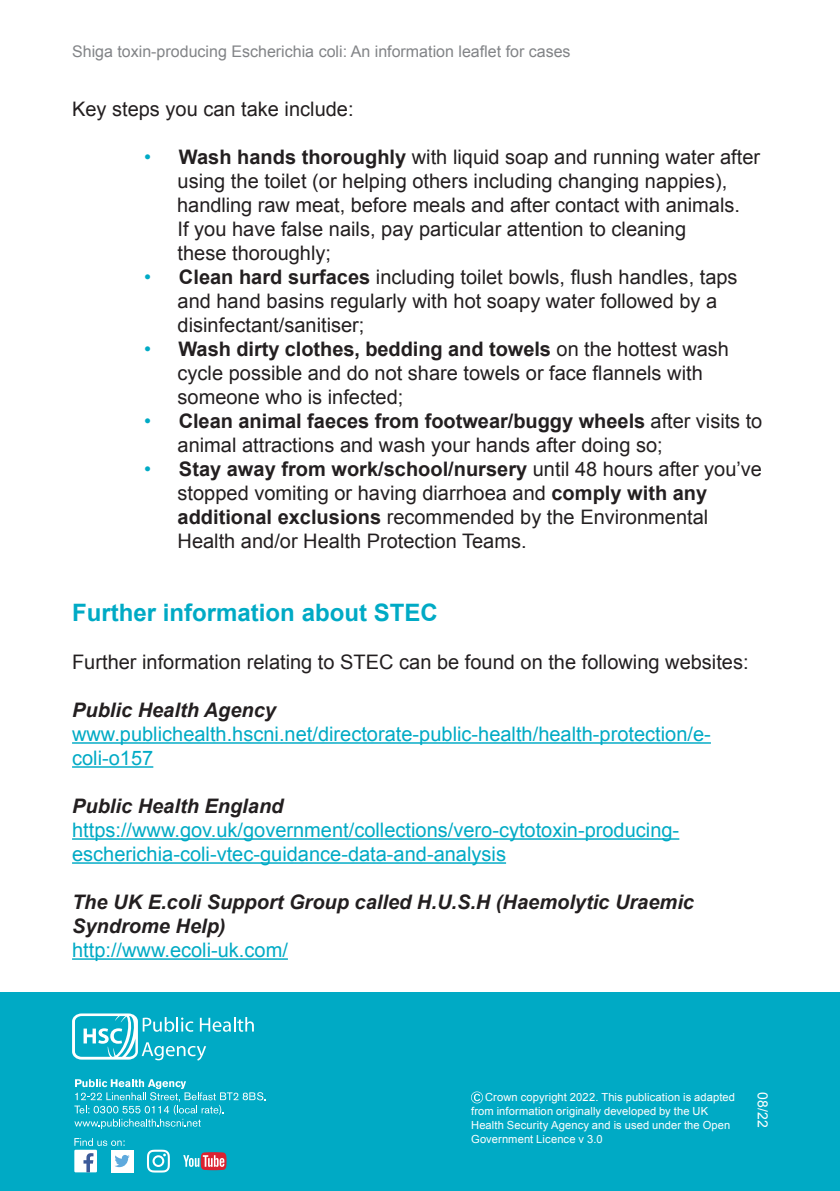
<style>
.page{position:relative;width:840px;height:1191px;background:#fff}
.page>*{position:absolute;margin:0;border:0;box-sizing:border-box;transform-origin:0 0}
.t1{font:700 24px "Arial";color:#00aac5}
.t2{font:20px/24px "Arial";color:#231f20}
.t3{font:20px/24px "Arial";color:#00aac5}
.t4{font:italic 700 20px/24px "Arial";color:#231f20}
.t5{font:16px "Arial";color:#828487}
.Body{font:14px "Arial";color:#fff}
.Body-2{font:11.2px/14px "Arial";letter-spacing:.01em;color:#fff}
.s1{color:#00aac5}
.s2{font-weight:700}
</style>
<div class="page">
<hr style="left:72px;top:742px;width:638px;height:1px;background:#00aac5">
<hr style="left:72px;top:766px;width:81px;height:1px;background:#00aac5">
<hr style="left:72px;top:838px;width:607px;height:1px;background:#00aac5">
<hr style="left:72px;top:862px;width:434px;height:1px;background:#00aac5">
<hr style="left:72px;top:958px;width:216px;height:1px;background:#00aac5">
<div style="left:0;top:992px;width:839px;height:199px;background:#00aac5"></div>
<svg style="left:471px;top:1091px;width:11px;height:12px"></svg>
<svg style="left:72px;top:1013px;width:182px;height:47px"></svg>
<svg style="left:74px;top:1079px;width:191px;height:50px"></svg>
<div style="left:110px;top:1149px;width:23px;height:23px;background:#fff"></div>
<svg style="left:114px;top:1155px;width:16px;height:12px"></svg>
<div style="left:74px;top:1149px;width:23px;height:23px;background:#fff"></div>
<svg style="left:83px;top:1153px;width:10px;height:19px"></svg>
<svg style="left:183px;top:1152px;width:43px;height:18px"></svg>
<svg style="left:74px;top:1138px;width:50px;height:8px"></svg>
<svg style="left:147px;top:1149px;width:23px;height:23px"></svg>
<p class="t5" style="left:72px;top:41px;width:500px">Shiga toxin-producing Escherichia coli: An information leaflet for cases</p>
<p class="t2" style="left:72px;top:97px;width:283px">Key steps you can take include:</p>
<p class="t2" style="left:177px;top:145px;width:584px;text-indent:-33px"><span class="s1">•</span> <span class="s2">Wash hands thoroughly</span> with liquid soap and running water after using the toilet (or helping others including changing nappies), handling raw meat, before meals and after contact with animals.<br>If you have false nails, pay particular attention to cleaning<br>these thoroughly;</p>
<p class="t2" style="left:177px;top:265px;width:561px;text-indent:-33px"><span class="s1">•</span> <span class="s2">Clean hard surfaces</span> including toilet bowls, flush handles, taps and hand basins regularly with hot soapy water followed by a disinfectant/sanitiser;</p>
<p class="t2" style="left:177px;top:337px;width:552px;text-indent:-33px"><span class="s1">•</span> <span class="s2">Wash dirty clothes, bedding and towels</span> on the hottest wash cycle possible and do not share towels or face flannels with someone who is infected;</p>
<p class="t2" style="left:177px;top:409px;width:586px;text-indent:-33px"><span class="s1">•</span> <span class="s2">Clean animal faeces from footwear/buggy wheels</span> after visits to animal attractions and wash your hands after doing so;</p>
<p class="t2" style="left:177px;top:457px;width:585px;text-indent:-33px"><span class="s1">•</span> <span class="s2">Stay away from work/school/nursery</span> until 48 hours after you’ve stopped vomiting or having diarrhoea and <span class="s2">comply with any additional exclusions</span> recommended by the Environmental Health and/or Health Protection Teams.</p>
<p class="t1" style="left:72px;top:596px;width:367px">Further information about STEC</p>
<p class="t2" style="left:72px;top:650px;width:677px">Further information relating to STEC can be found on the following websites:</p>
<p class="t4" style="left:72px;top:698px;width:205px">Public Health Agency</p>
<p class="t3" style="left:72px;top:722px;width:640px">www.publichealth.hscni.net/directorate-public-health/health-protection/e&shy;coli-o157</p>
<p class="t4" style="left:72px;top:794px;width:213px">Public Health England</p>
<p class="t3" style="left:72px;top:818px;width:608px">https://www.gov.uk/government/collections/vero-cytotoxin-producing&shy;escherichia-coli-vtec-guidance-data-and-analysis</p>
<p class="t4" style="left:72px;top:890px;width:623px">The UK E.coli Support Group called H.U.S.H (Haemolytic Uraemic<br>Syndrome Help)</p>
<p class="t3" style="left:72px;top:938px;width:217px">http://www.ecoli-uk.com/</p>
<p class="Body-2" style="left:471px;top:1090px;width:265px;text-indent:14px">Crown copyright 2022. This publication is adapted from information originally developed by the UK Health Security Agency and is used under the Open Government Licence v 3.0</p>
<p class="Body" style="left:771px;top:1091px;width:37px;rotate:90deg">08/22</p>
</div>
